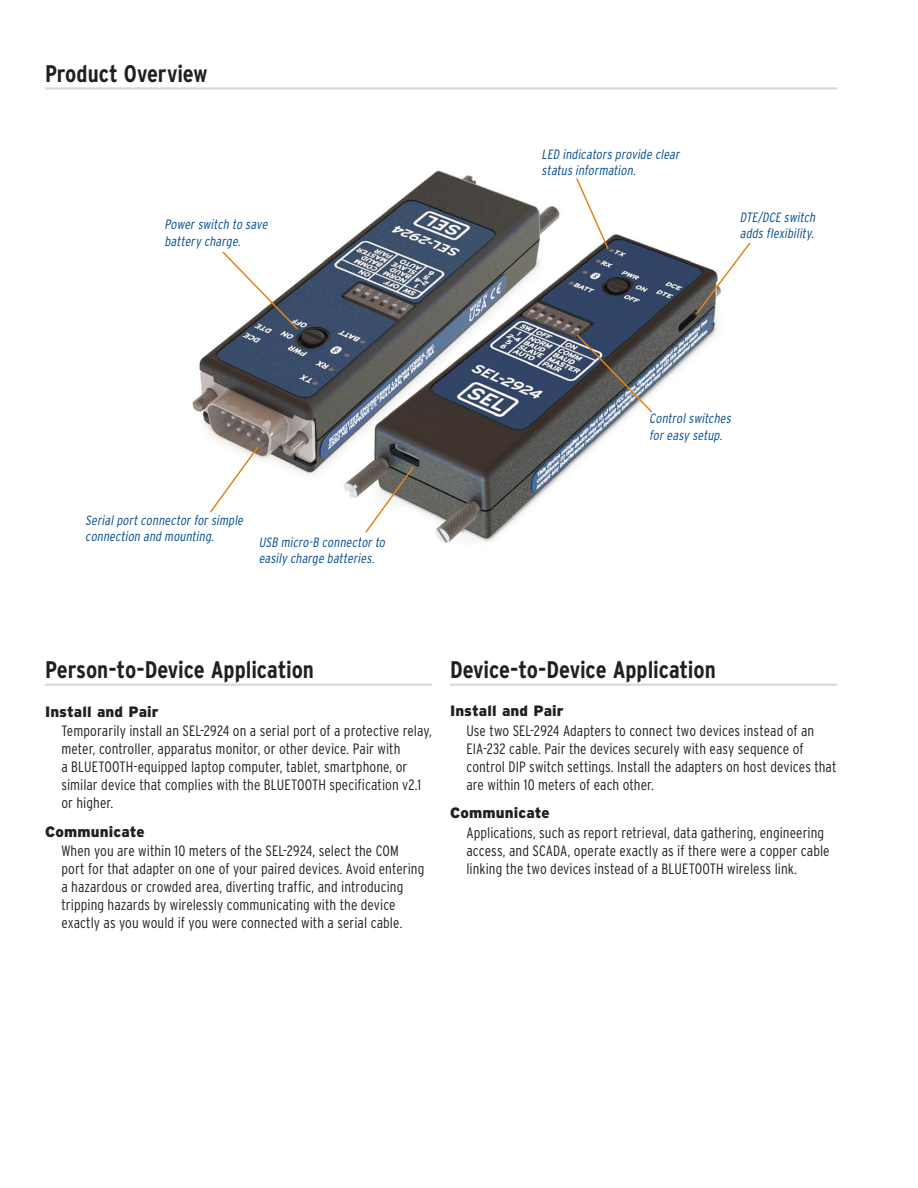
<style>
.page{position:relative;width:918px;height:1188px;background:#fff}
.page>*{position:absolute;margin:0;border:0;box-sizing:border-box;transform-origin:0 0}
.Subhead_Gray_Bar{font:700 condensed 24px "Interstate";letter-spacing:-.005em;color:#231f20}
.Body_Text_Indented{font:300 condensed 15px/18px "Interstate";letter-spacing:.005em;color:#231f20}
.Bold_Text_Heads{font:900 15px "Interstate";letter-spacing:.01em;color:#231f20}
.Caption_Callout{font:italic 300 condensed 13.5px/16.5px "Interstate";color:#004a8d}
</style>
<div class="page">
<img style="left:192px;top:170px;width:526px;height:373px">
<hr style="left:45px;top:87px;width:792px;height:3px;background:#d8d9db">
<hr style="left:45px;top:684px;width:387px;height:2px;background:#d8d9db">
<hr style="left:450px;top:684px;width:387px;height:2px;background:#d8d9db">
<img style="left:575px;top:333px;width:79px;height:81px">
<svg style="left:221px;top:250px;width:79px;height:81px"></svg>
<svg style="left:575px;top:177px;width:35px;height:74px"></svg>
<svg style="left:364px;top:465px;width:52px;height:69px"></svg>
<svg style="left:209px;top:445px;width:51px;height:69px"></svg>
<svg style="left:695px;top:241px;width:56px;height:75px"></svg>
<p class="Subhead_Gray_Bar" style="left:45px;top:59px;width:164px">Product Overview</p>
<p class="Caption_Callout" style="left:164px;top:216px;width:107px">Powerswitch to save battery charge.</p>
<p class="Caption_Callout" style="left:542px;top:146px;width:142px">LED indicatorsprovide clear statusinformation.</p>
<p class="Caption_Callout" style="left:740px;top:208px;width:80px">DTE/DCE switch addsflexibility.</p>
<p class="Caption_Callout" style="left:85px;top:512px;width:162px">Serialportconnectorforsimple connection and mounting.</p>
<p class="Caption_Callout" style="left:259px;top:533px;width:131px">USB micro-B connectorto easily charge batteries.</p>
<p class="Caption_Callout" style="left:649px;top:410px;width:86px">Controlswitches foreasy setup.</p>
<p class="Subhead_Gray_Bar" style="left:45px;top:655px;width:270px">Person-to-Device Application</p>
<p class="Subhead_Gray_Bar" style="left:450px;top:655px;width:267px">Device-to-Device Application</p>
<p class="Bold_Text_Heads" style="left:45px;top:703px;width:115px">Install and Pair</p>
<p class="Body_Text_Indented" style="left:61px;top:722px;width:372px">Temporarily install an SEL-2924 on a serial port of a protective relay, meter, controller, apparatus monitor, or other device. Pair with<br>a BLUETOOTH-equipped laptop computer, tablet, smartphone, or similar device that complies with the BLUETOOTH specification v2.1 or higher.</p>
<p class="Bold_Text_Heads" style="left:45px;top:822px;width:101px">Communicate</p>
<p class="Body_Text_Indented" style="left:61px;top:842px;width:365px">When you are within 10 meters of the SEL-2924, select the COM port for that adapter on one of your paired devices. Avoid entering a hazardous or crowded area, diverting traffic, and introducing tripping hazards by wirelessly communicating with the device exactly as you would if you were connected with a serial cable.</p>
<p class="Bold_Text_Heads" style="left:450px;top:702px;width:115px">Install and Pair</p>
<p class="Body_Text_Indented" style="left:466px;top:722px;width:372px">Use two SEL-2924 Adapters to connect two devices instead of an EIA-232 cable. Pair the devices securely with easy sequence of control DIP switch settings. Install the adapters on host devices that are within 10 meters of each other.</p>
<p class="Bold_Text_Heads" style="left:450px;top:804px;width:101px">Communicate</p>
<p class="Body_Text_Indented" style="left:466px;top:823px;width:365px">Applications, such as report retrieval, data gathering, engineering access, and SCADA, operate exactly as if there were a copper cable linking the two devices instead of a BLUETOOTH wireless link.</p>
</div>
